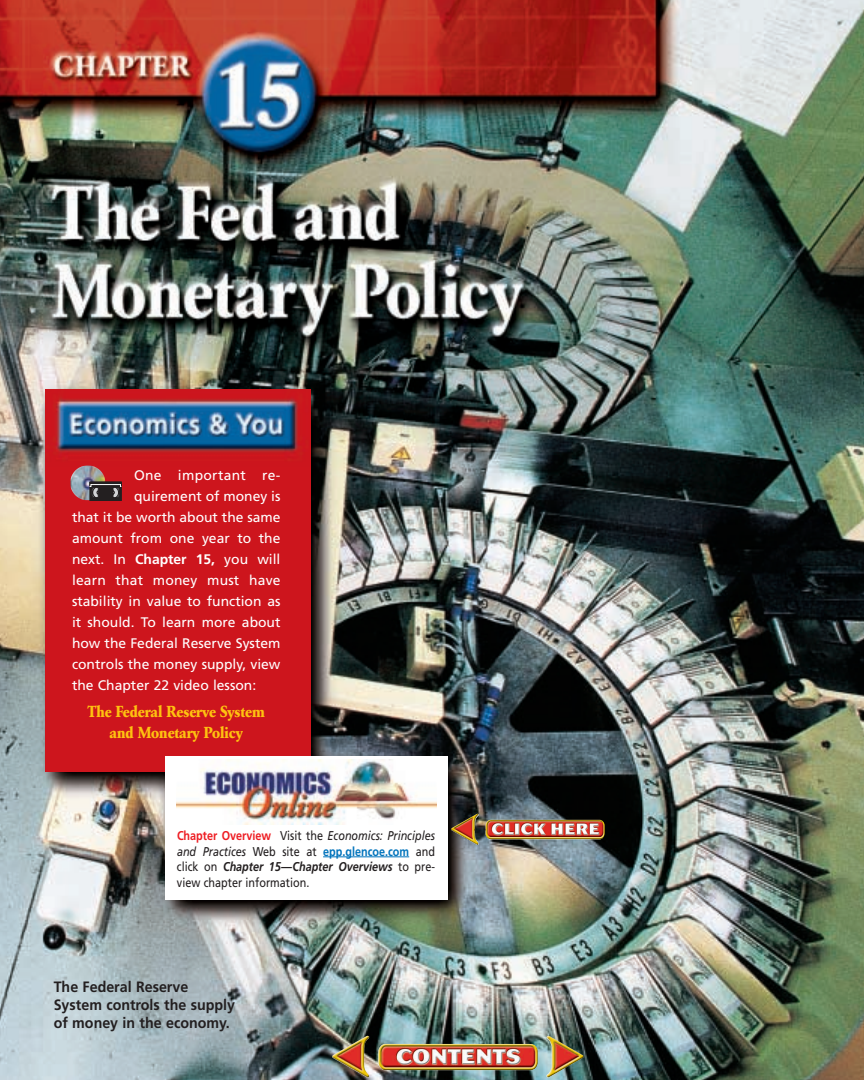
<style>
.page{position:relative;width:864px;height:1080px;background:#fff}
.page>*{position:absolute;margin:0;border:0;box-sizing:border-box;transform-origin:0 0}
.t1{font:700 15.75px/21px "Garamond BE";color:#fec210;text-align:center;scale:.95 1}
.t2{font:700 15px/18px "Frutiger";color:#231f20;scale:.95 1}
.t3{font:13.8px "Frutiger";color:#fff}
.t4{font:13.8px "Frutiger";letter-spacing:.02em;color:#fff}
.t5{font:12.75px/15.8px "Frutiger";color:#231f20;text-align:justify;scale:.85 1}
.s1{font-weight:700}
.s2{font-weight:700;color:#ee1d23}
.s3{font-style:italic}
.s4{font-weight:700;color:#0073bc}
.s5{font-weight:700;font-style:italic}
</style>
<div class="page">
<img style="left:0;top:0;width:864px;height:1079px">
<div style="left:45px;top:390px;width:265px;height:382px;background:#cd151d"></div>
<img style="left:55px;top:397px;width:244px;height:70px">
<img style="left:71px;top:482px;width:19px;height:18px">
<div style="left:90px;top:482px;width:31px;height:18px;background:#231f20"></div>
<div style="left:90px;top:482px;width:31px;height:19px;border:1px solid #231f20"></div>
<svg style="left:89px;top:482px;width:33px;height:16px"></svg>
<div style="left:165px;top:756px;width:283px;height:144px;background:#fff"></div>
<img style="left:177px;top:760px;width:259px;height:65px">
<hr style="left:323px;top:857px;width:86px;height:1px;background:#0073bc">
<img style="left:332px;top:1035px;width:252px;height:43px">
<img style="left:451px;top:813px;width:154px;height:32px">
<p class="t4" style="left:134px;top:470px;width:148px">One important re-</p>
<p class="t3" style="left:134px;top:491px;width:148px">quirement of money is</p>
<p class="t3" style="left:72px;top:512px;width:210px">that it be worth about the same</p>
<p class="t3" style="left:72px;top:533px;width:210px">amount from one year to the</p>
<p class="t3" style="left:72px;top:554px;width:210px">next. In <span class="s1">Chapter 15,</span> you will</p>
<p class="t3" style="left:72px;top:575px;width:210px">learn that money must have</p>
<p class="t3" style="left:72px;top:596px;width:210px">stability in value to function as</p>
<p class="t3" style="left:72px;top:617px;width:210px">it should. To learn more about</p>
<p class="t3" style="left:72px;top:638px;width:210px">how the Federal Reserve System</p>
<p class="t3" style="left:72px;top:659px;width:210px">controls the money supply, view</p>
<p class="t3" style="left:72px;top:680px;width:186px">the Chapter 22 video lesson:</p>
<p class="t1" style="left:88px;top:702px;width:188px">The Federal Reserve System and Monetary Policy</p>
<p class="t5" style="left:177px;top:828px;width:305px"><span class="s2">Chapter Overview</span> Visit the <span class="s3">Economics: Principles and Practices</span> Web site at <span class="s4">epp.glencoe.com</span> and click on <span class="s5">Chapter 15—Chapter Overviews</span> to pre&shy;view chapter information.</p>
<p class="t2" style="left:54px;top:979px;width:192px">The Federal Reserve<br>System controls the supply of money in the economy.</p>
</div>
